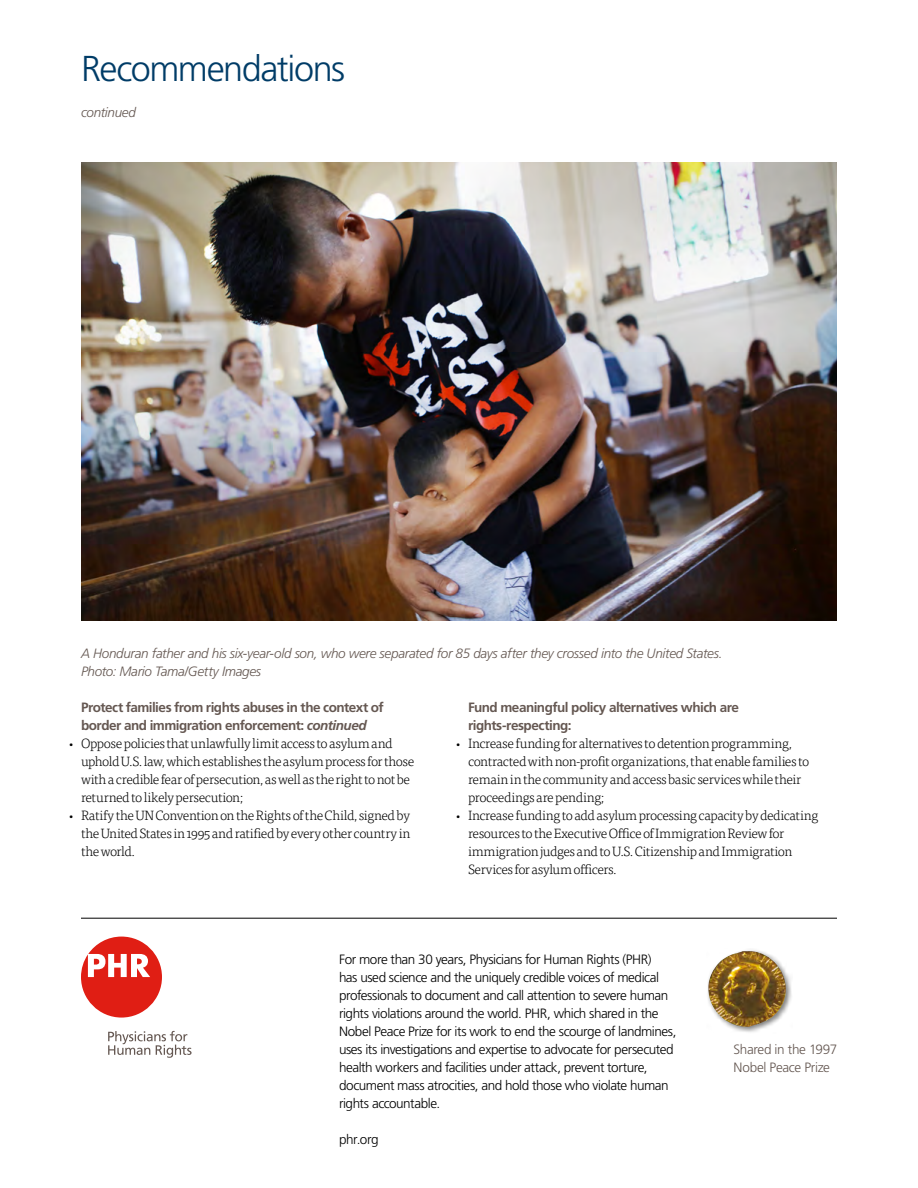
<style>
.page{position:relative;width:918px;height:1188px;background:#fff}
.page>*{position:absolute;margin:0;border:0;box-sizing:border-box;transform-origin:0 0}
.t1{font:300 36px "Frutiger LT Std";letter-spacing:-.04em;color:#003c67}
.t2{font:300 13.5px/18px "Tisa OT";letter-spacing:-.03em;color:#000}
.t3{font:300 13.5px/18px "Frutiger LT Std";letter-spacing:-.03em;color:#000}
.t4{font:700 13.5px/18px "Frutiger LT Std";letter-spacing:-.035em;color:#655852}
.t5{font:italic 300 13.5px/18px "Frutiger LT Std";letter-spacing:-.025em;color:#655852}
.t6{font:300 13.5px/18px "Frutiger LT Std";letter-spacing:-.02em;color:#655852}
.s1{font-style:italic}
</style>
<div class="page">
<hr style="left:81px;top:918px;width:756px;height:1px;background:#000">
<div style="left:706px;top:948px;width:87px;height:86px;background:#000;opacity:.5"></div>
<img style="left:708px;top:951px;width:79px;height:76px">
<svg style="left:81px;top:937px;width:81px;height:81px"></svg>
<svg style="left:108px;top:1031px;width:84px;height:27px"></svg>
<img style="left:81px;top:162px;width:756px;height:459px">
<h1 class="t1" style="left:81px;top:48px;width:266px">Recommendations</h1>
<p class="t5" style="left:81px;top:103px;width:57px">continued</p>
<p class="t5" style="left:81px;top:645px;width:643px">A Honduran father and his six-year-old son, who were separated for 85 days after they crossed into the United States.<br>Photo: Mario Tama/Getty Images</p>
<p class="t4" style="left:81px;top:698px;width:304px">Protect families from rights abuses in the context of border and immigration enforcement: <span class="s1">continued</span></p>
<p class="t2" style="left:81px;top:735px;width:335px;text-indent:-14px">• Oppose policies that unlawfully limit access to asylum and uphold U.S. law, which establishes the asylum process for those with a credible fear of persecution, as well as the right to not be returned to likely persecution;</p>
<p class="t2" style="left:81px;top:807px;width:331px;text-align:justify;text-indent:-14px">• Ratify the UN Convention on the Rights of the Child, signed by the United States in 1995 and ratified by every other country in the world.</p>
<p class="t4" style="left:468px;top:698px;width:272px">Fund meaningful policy alternatives which are rights-respecting:</p>
<p class="t2" style="left:468px;top:735px;width:343px;text-indent:-13px">• Increase funding for alternatives to detention programming, contracted with non-profit organizations, that enable families to remain in the community and access basic services while their proceedings are pending;</p>
<p class="t2" style="left:468px;top:807px;width:352px;text-indent:-14px">• Increase funding to add asylum processing capacity by dedicating resources to the Executive Office of Immigration Review for immigration judges and to U.S. Citizenship and Immigration Services for asylum officers.</p>
<p class="t3" style="left:339px;top:951px;width:339px">For more than 30 years, Physicians for Human Rights (PHR)<br>has used science and the uniquely credible voices of medical professionals to document and call attention to severe human rights violations around the world. PHR, which shared in the Nobel Peace Prize for its work to end the scourge of landmines, uses its investigations and expertise to advocate for persecuted health workers and facilities under attack, prevent torture, document mass atrocities, and hold those who violate human rights accountable.</p>
<p class="t3" style="left:339px;top:1131px;width:41px">phr.org</p>
<p class="t6" style="left:734px;top:1041px;width:105px">Shared in the 1997<br>Nobel Peace Prize</p>
</div>
